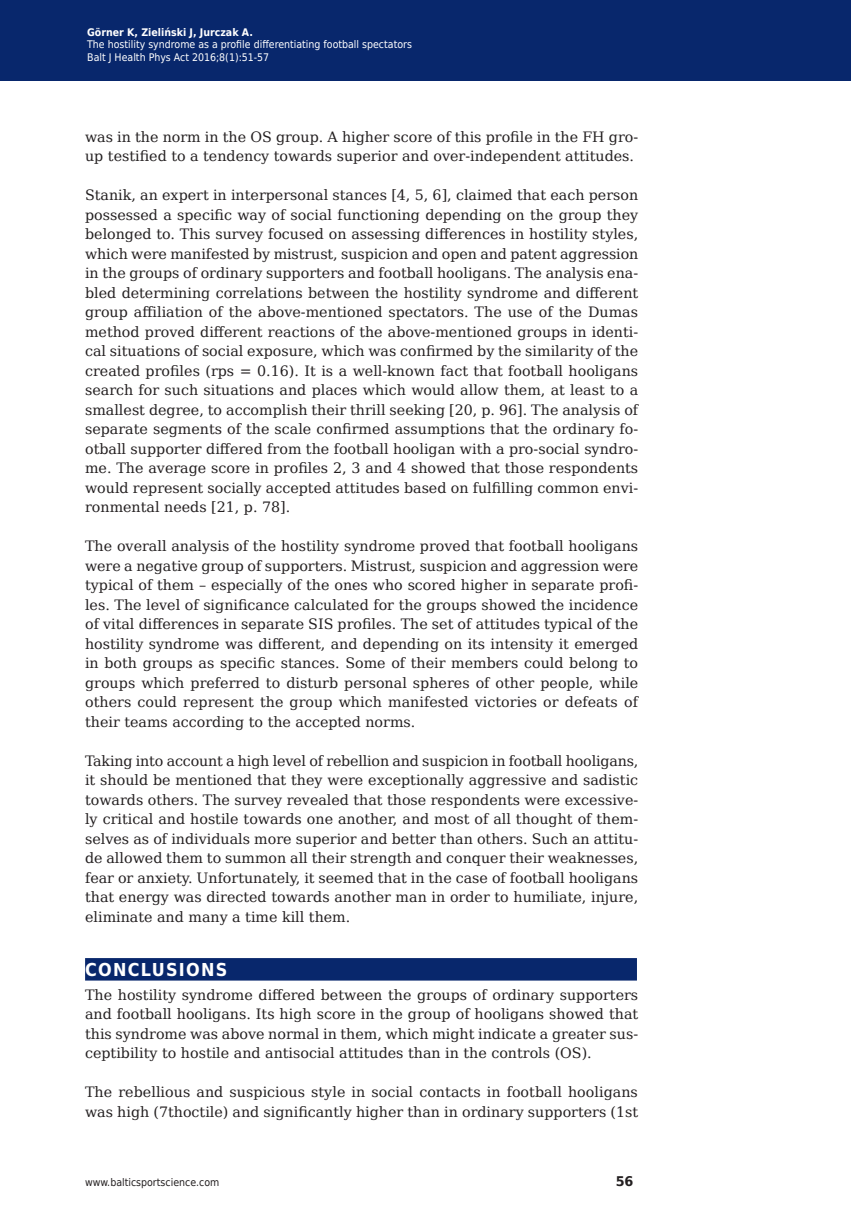
<style>
.page{position:relative;width:851px;height:1212px;background:#fff}
.page>*{position:absolute;margin:0;border:0;box-sizing:border-box;transform-origin:0 0}
.Subhead{font:700 17.85px "DejaVu Sans Condensed";letter-spacing:.07em;color:#fff}
.Body_Text{font:14.25px/19.5px "DejaVu Serif";color:#231f20;text-align:justify}
.t1{font:700 13.35px "DejaVu Sans";color:#231f20;scale:.96 1}
.t2{font:10.5px/12.6px "DejaVu Sans Condensed";color:#fff}
.t3{font:700 10.5px "DejaVu Sans Condensed";color:#fff}
.t4{font:10.5px "DejaVu Sans Condensed";color:#231f20}
</style>
<div class="page">
<div style="left:0;top:0;width:850px;height:80px;background:#08276c"></div>
<div style="left:85px;top:958px;width:552px;height:22px;background:#08276c"></div>
<p class="t3" style="left:87px;top:23px;width:167px">Görner K, Zieliński J, Jurczak A.</p>
<p class="t2" style="left:87px;top:38px;width:326px">The hostility syndrome as a profile differentiating football spectators<br>Balt J Health Phys Act 2016;8(1):51-57</p>
<p class="Body_Text" style="left:85px;top:127px;width:554px">was in the norm in the OS group. A higher score of this profile in the FH gro&shy;up testified to a tendency towards superior and over-independent attitudes.</p>
<p class="Body_Text" style="left:85px;top:185px;width:554px">Stanik, an expert in interpersonal stances [4, 5, 6], claimed that each person possessed a specific way of social functioning depending on the group they belonged to. This survey focused on assessing differences in hostility styles, which were manifested by mistrust, suspicion and open and patent aggression in the groups of ordinary supporters and football hooligans. The analysis ena&shy;bled determining correlations between the hostility syndrome and different group affiliation of the above-mentioned spectators. The use of the Dumas method proved different reactions of the above-mentioned groups in identi&shy;cal situations of social exposure, which was confirmed by the similarity of the created profiles (rps = 0.16). It is a well-known fact that football hooligans search for such situations and places which would allow them, at least to a smallest degree, to accomplish their thrill seeking [20, p. 96]. The analysis of separate segments of the scale confirmed assumptions that the ordinary fo&shy;otball supporter differed from the football hooligan with a pro-social syndro&shy;me. The average score in profiles 2, 3 and 4 showed that those respondents would represent socially accepted attitudes based on fulfilling common envi&shy;ronmental needs [21, p. 78].</p>
<p class="Body_Text" style="left:85px;top:536px;width:554px">The overall analysis of the hostility syndrome proved that football hooligans were a negative group of supporters. Mistrust, suspicion and aggression were typical of them – especially of the ones who scored higher in separate profi&shy;les. The level of significance calculated for the groups showed the incidence of vital differences in separate SIS profiles. The set of attitudes typical of the hostility syndrome was different, and depending on its intensity it emerged in both groups as specific stances. Some of their members could belong to groups which preferred to disturb personal spheres of other people, while others could represent the group which manifested victories or defeats of their teams according to the accepted norms.</p>
<p class="Body_Text" style="left:85px;top:751px;width:554px">Taking into account a high level of rebellion and suspicion in football hooligans, it should be mentioned that they were exceptionally aggressive and sadistic towards others. The survey revealed that those respondents were excessive&shy;ly critical and hostile towards one another, and most of all thought of them&shy;selves as of individuals more superior and better than others. Such an attitu&shy;de allowed them to summon all their strength and conquer their weaknesses, fear or anxiety. Unfortunately, it seemed that in the case of football hooligans that energy was directed towards another man in order to humiliate, injure, eliminate and many a time kill them.</p>
<p class="Subhead" style="left:85px;top:955px;width:144px">CONCLUSIONS</p>
<p class="Body_Text" style="left:85px;top:985px;width:554px">The hostility syndrome differed between the groups of ordinary supporters and football hooligans. Its high score in the group of hooligans showed that this syndrome was above normal in them, which might indicate a greater sus&shy;ceptibility to hostile and antisocial attitudes than in the controls (OS).</p>
<p class="Body_Text" style="left:85px;top:1082px;width:554px">The rebellious and suspicious style in social contacts in football hooligans was high (7thoctile) and significantly higher than in ordinary supporters (1st</p>
<p class="t4" style="left:85px;top:1174px;width:136px">www.balticsportscience.com</p>
<p class="t1" style="left:615px;top:1170px;width:20px">56</p>
</div>
